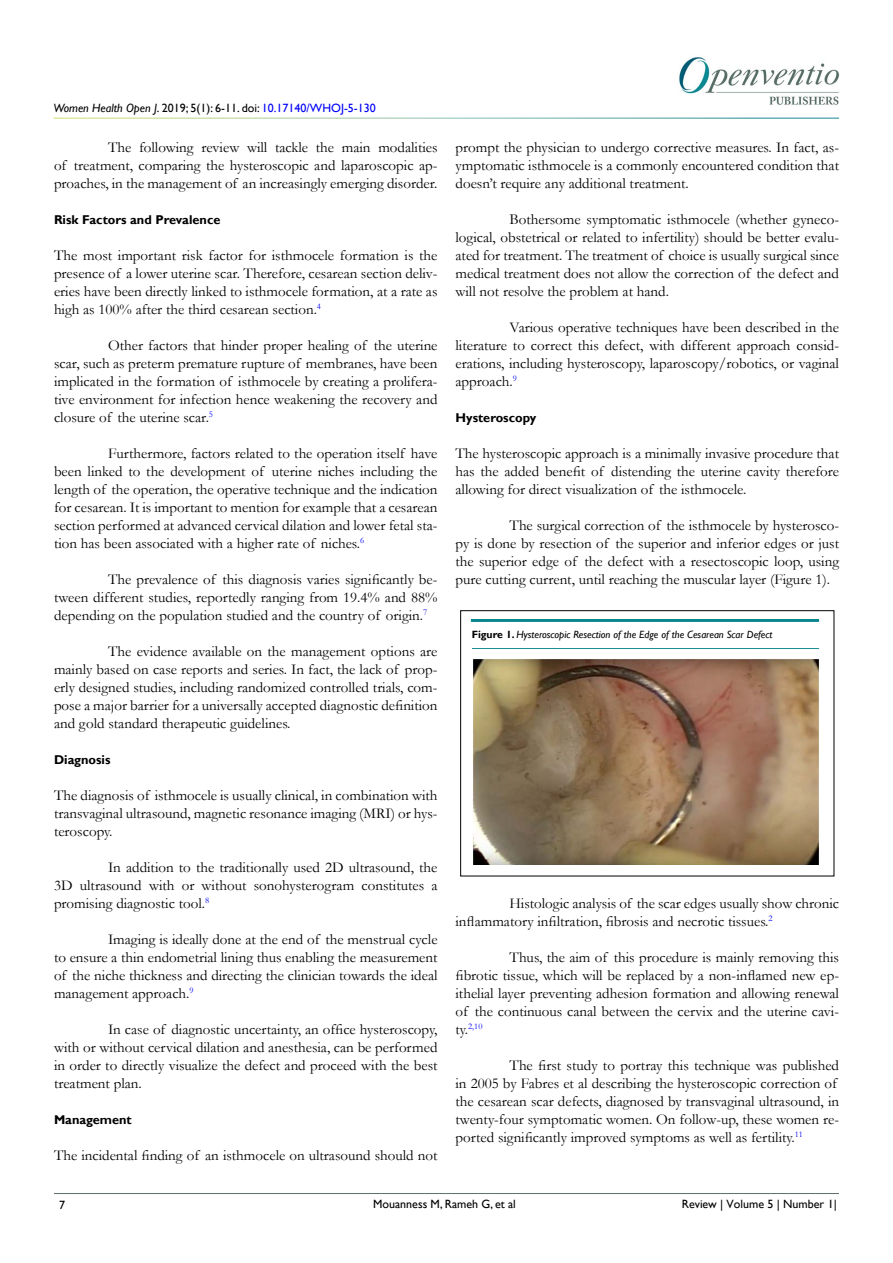
<style>
.page{position:relative;width:893px;height:1263px;background:#fff}
.page>*{position:absolute;margin:0;border:0;box-sizing:border-box;transform-origin:0 0}
.t1{font:15px/18px "Garamond";color:#000;text-align:justify}
.t2{font:700 12.75px "Gill Sans";color:#000}
.t3{font:12px "Gill Sans";color:#000}
.t4{font:italic 10.5px "Gill Sans";color:#000}
.t5{font:8.7px "Garamond";color:#0000fa}
.s1{font-style:italic}
.s2{color:#0000fa}
.s3{font-weight:700;font-style:normal}
.s4{font-size:15px;color:#000}
</style>
<div class="page">
<img style="left:679px;top:57px;width:160px;height:48px">
<hr style="left:54px;top:1193px;width:785px;height:1px;background:#597068">
<img style="left:472px;top:658px;width:348px;height:207px">
<div style="left:458px;top:607px;width:373px;height:16px;background:#f9f2f3;opacity:.75"></div>
<div style="left:460px;top:635px;width:371px;height:15px;background:#f9f2f3;opacity:.75"></div>
<p class="t3" style="left:54px;top:101px;width:324px"><span class="s1">Women Health Open J</span>. 2019; 5(1): 6-11. doi: <span class="s2">10.17140/WHOJ-5-130</span></p>
<p class="t1" style="left:54px;top:138px;width:385px;text-indent:54px">The following review will tackle the main modalities of treatment, comparing the hysteroscopic and laparoscopic ap&shy;proaches, in the management of an increasingly emerging disorder.</p>
<p class="t2" style="left:54px;top:212px;width:168px">Risk Factors and Prevalence</p>
<p class="t1" style="left:54px;top:246px;width:385px">The most important risk factor for isthmocele formation is the presence of a lower uterine scar. Therefore, cesarean section deliv&shy;eries have been directly linked to isthmocele formation, at a rate as high as 100% after the third cesarean section.<sup>4</sup></p>
<p class="t1" style="left:54px;top:336px;width:385px;text-indent:54px">Other factors that hinder proper healing of the uterine scar, such as preterm premature rupture of membranes, have been implicated in the formation of isthmocele by creating a prolifera&shy;tive environment for infection hence weakening the recovery and closure of the uterine scar.<sup>5</sup></p>
<p class="t1" style="left:54px;top:444px;width:385px;text-indent:54px">Furthermore, factors related to the operation itself have been linked to the development of uterine niches including the length of the operation, the operative technique and the indication for cesarean. It is important to mention for example that a cesarean section performed at advanced cervical dilation and lower fetal sta&shy;tion has been associated with a higher rate of niches.<sup>6</sup></p>
<p class="t1" style="left:54px;top:570px;width:385px;text-indent:54px">The prevalence of this diagnosis varies significantly be&shy;tween different studies, reportedly ranging from 19.4% and 88% depending on the population studied and the country of origin.<sup>7</sup></p>
<p class="t1" style="left:54px;top:642px;width:385px;text-indent:54px">The evidence available on the management options are mainly based on case reports and series. In fact, the lack of prop&shy;erly designed studies, including randomized controlled trials, com&shy;pose a major barrier for a universally accepted diagnostic definition and gold standard therapeutic guidelines.</p>
<p class="t2" style="left:54px;top:752px;width:58px">Diagnosis</p>
<p class="t1" style="left:54px;top:786px;width:385px">The diagnosis of isthmocele is usually clinical, in combination with transvaginal ultrasound, magnetic resonance imaging (MRI) or hys&shy;teroscopy.</p>
<p class="t1" style="left:54px;top:858px;width:385px;text-indent:54px">In addition to the traditionally used 2D ultrasound, the 3D ultrasound with or without sonohysterogram constitutes a promising diagnostic tool.<sup>8</sup></p>
<p class="t1" style="left:54px;top:930px;width:385px;text-indent:54px">Imaging is ideally done at the end of the menstrual cycle to ensure a thin endometrial lining thus enabling the measurement of the niche thickness and directing the clinician towards the ideal management approach.<sup>9</sup></p>
<p class="t1" style="left:54px;top:1020px;width:385px;text-indent:54px">In case of diagnostic uncertainty, an office hysteroscopy, with or without cervical dilation and anesthesia, can be performed in order to directly visualize the defect and proceed with the best treatment plan.</p>
<p class="t2" style="left:54px;top:1112px;width:79px">Management</p>
<p class="t1" style="left:54px;top:1146px;width:385px">The incidental finding of an isthmocele on ultrasound should not</p>
<p class="t1" style="left:456px;top:138px;width:385px">prompt the physician to undergo corrective measures. In fact, as&shy;ymptomatic isthmocele is a commonly encountered condition that doesn’t require any additional treatment.</p>
<p class="t1" style="left:456px;top:210px;width:385px;text-indent:54px">Bothersome symptomatic isthmocele (whether gyneco&shy;logical, obstetrical or related to infertility) should be better evalu&shy;ated for treatment. The treatment of choice is usually surgical since medical treatment does not allow the correction of the defect and will not resolve the problem at hand.</p>
<p class="t1" style="left:456px;top:318px;width:385px;text-indent:54px">Various operative techniques have been described in the literature to correct this defect, with different approach consid&shy;erations, including hysteroscopy, laparoscopy/robotics, or vaginal approach.<sup>9</sup></p>
<p class="t2" style="left:456px;top:410px;width:82px">Hysteroscopy</p>
<p class="t1" style="left:456px;top:444px;width:385px">The hysteroscopic approach is a minimally invasive procedure that has the added benefit of distending the uterine cavity therefore allowing for direct visualization of the isthmocele.</p>
<p class="t1" style="left:456px;top:516px;width:385px;text-indent:54px">The surgical correction of the isthmocele by hysterosco&shy;py is done by resection of the superior and inferior edges or just the superior edge of the defect with a resectoscopic loop, using pure cutting current, until reaching the muscular layer (Figure 1).</p>
<p class="t4" style="left:472px;top:629px;width:302px"><span class="s3">Figure 1.</span> Hysteroscopic Resection of the Edge of the Cesarean Scar Defect</p>
<p class="t1" style="left:456px;top:894px;width:385px;text-indent:54px">Histologic analysis of the scar edges usually show chronic inflammatory infiltration, fibrosis and necrotic tissues.<sup>2</sup></p>
<p class="t1" style="left:456px;top:948px;width:385px;text-indent:54px">Thus, the aim of this procedure is mainly removing this fibrotic tissue, which will be replaced by a non-inflamed new ep&shy;ithelial layer preventing adhesion formation and allowing renewal of the continuous canal between the cervix and the uterine cavi-</p>
<p class="t5" style="left:456px;top:1021px;width:28px"><span class="s4">ty.</span>2,10</p>
<p class="t1" style="left:456px;top:1056px;width:385px;text-align:left;text-indent:54px">The first study to portray this technique was published in 2005 by Fabres et al describing the hysteroscopic correction of the cesarean scar defects, diagnosed by transvaginal ultrasound, in twenty-four symptomatic women. On follow-up, these women re&shy;ported significantly improved symptoms as well as fertility.<sup>11</sup></p>
<p class="t3" style="left:59px;top:1198px;width:7px">7</p>
<p class="t3" style="left:373px;top:1197px;width:144px">Mouanness M, Rameh G, et al</p>
<p class="t3" style="left:682px;top:1197px;width:156px">Review | Volume 5 | Number 1|</p>
</div>
